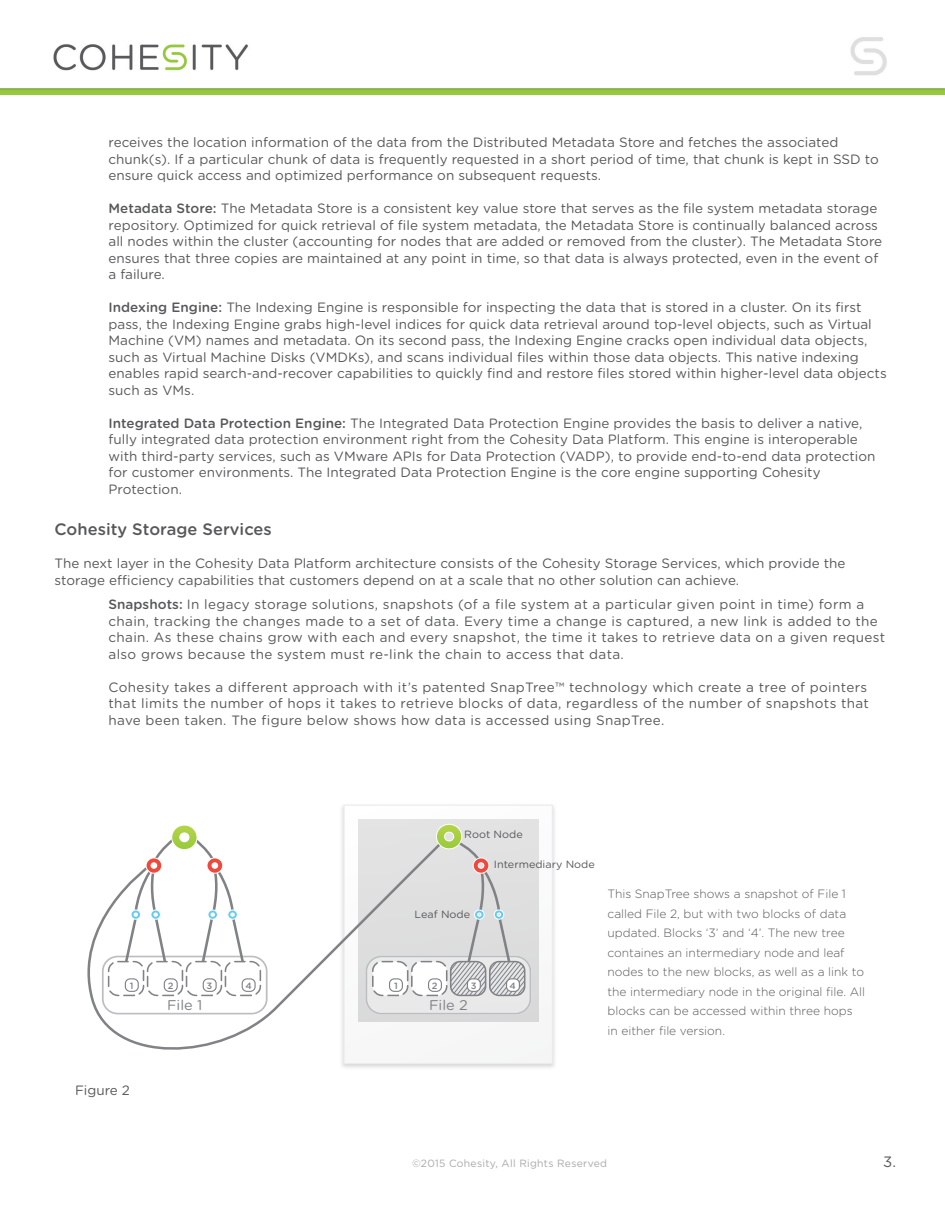
<style>
.page{position:relative;width:945px;height:1215px;background:#fff}
.page>*{position:absolute;margin:0;border:0;box-sizing:border-box;transform-origin:0 0}
.Section_Header_-_BLU{font:500 16.5px "Gotham Rounded";color:#57585a}
.t1{font:15px "Gotham Rounded";color:#57585a}
.t2{font:14.1px "Gotham Rounded";color:#808285}
.Section_Header_-_BLU-2{font:13.5px/16.5px "Gotham Rounded";color:#57585a}
.Section_Header_-_BLU-3{font:13.5px/16.5px "Gotham Rounded";letter-spacing:.025em;color:#57585a}
.t3{font:300 12px/19.5px "Gotham Rounded";color:#57585a}
.t4{font:10.5px "Gotham Rounded";color:#57585a}
.BodyTextBeforeBullet{font:10.5px "Gotham";color:#aaabaf}
.t5{font:500 9.15px "Gotham Rounded";color:#808285}
.s1{font-weight:500}
</style>
<div class="page">
<img style="left:0;top:37px;width:945px;height:58px">
<div style="left:358px;top:819px;width:193px;height:243px;background:#f6f6f7"></div>
<div style="left:344px;top:805px;width:209px;height:259px;border:1px solid #d1d2d4"></div>
<div style="left:358px;top:820px;width:180px;height:201px;background:#e1e1e2"></div>
<div style="left:367px;top:957px;width:163px;height:57px;background:#e8e9e9;border-radius:15px"></div>
<svg style="left:87px;top:839px;width:358px;height:227px"></svg>
<svg style="left:123px;top:825px;width:123px;height:140px"></svg>
<div style="left:109px;top:962px;width:35px;height:33px;background:#fff;border-radius:9px"></div>
<div style="left:108px;top:961px;width:36px;height:35px;border:2px dashed #808285;border-radius:9px"></div>
<div style="left:125px;top:978px;width:14px;height:14px;border:1px solid #808285;border-radius:5px"></div>
<div style="left:148px;top:962px;width:34px;height:33px;background:#fff;border-radius:9px"></div>
<div style="left:147px;top:961px;width:36px;height:35px;border:2px dashed #808285;border-radius:9px"></div>
<div style="left:164px;top:978px;width:14px;height:14px;border:1px solid #808285;border-radius:5px"></div>
<div style="left:187px;top:962px;width:34px;height:33px;background:#fff;border-radius:9px"></div>
<div style="left:186px;top:961px;width:36px;height:35px;border:2px dashed #808285;border-radius:9px"></div>
<div style="left:203px;top:978px;width:14px;height:14px;border:1px solid #808285;border-radius:5px"></div>
<div style="left:225px;top:962px;width:35px;height:33px;background:#fff;border-radius:9px"></div>
<div style="left:225px;top:961px;width:36px;height:35px;border:2px dashed #808285;border-radius:9px"></div>
<div style="left:242px;top:978px;width:14px;height:14px;border:1px solid #808285;border-radius:5px"></div>
<div style="left:373px;top:962px;width:35px;height:33px;background:#fff;border-radius:9px"></div>
<div style="left:372px;top:961px;width:36px;height:35px;border:2px dashed #808285;border-radius:9px"></div>
<div style="left:389px;top:978px;width:14px;height:14px;border:1px solid #808285;border-radius:5px"></div>
<div style="left:412px;top:962px;width:35px;height:33px;background:#fff;border-radius:9px"></div>
<div style="left:411px;top:961px;width:36px;height:35px;border:2px dashed #808285;border-radius:9px"></div>
<div style="left:428px;top:978px;width:14px;height:14px;border:1px solid #808285;border-radius:5px"></div>
<div style="left:366px;top:956px;width:165px;height:58px;border:2px solid #bcbdc0;border-radius:15px"></div>
<div style="left:450px;top:961px;width:36px;height:35px;border:2px solid #808285;border-radius:9px"></div>
<div style="left:489px;top:961px;width:36px;height:35px;border:2px solid #808285;border-radius:9px"></div>
<svg style="left:436px;top:824px;width:89px;height:171px"></svg>
<div style="left:507px;top:979px;width:12px;height:12px;background:#fff;border-radius:5px"></div>
<div style="left:506px;top:978px;width:14px;height:14px;border:1px solid #808285;border-radius:5px"></div>
<p class="Section_Header_-_BLU-2" style="left:109px;top:134px;width:772px">receives the location information of the data from the Distributed Metadata Store and fetches the associated chunk(s). If a particular chunk of data is frequently requested in a short period of time, that chunk is kept in SSD to ensure quick access and optimized performance on subsequent requests.</p>
<p class="Section_Header_-_BLU-2" style="left:109px;top:200px;width:775px"><span class="s1">Metadata Store:</span> The Metadata Store is a consistent key value store that serves as the file system metadata storage repository. Optimized for quick retrieval of file system metadata, the Metadata Store is continually balanced across all nodes within the cluster (accounting for nodes that are added or removed from the cluster). The Metadata Store ensures that three copies are maintained at any point in time, so that data is always protected, even in the event of a failure.</p>
<p class="Section_Header_-_BLU-2" style="left:109px;top:299px;width:780px"><span class="s1">Indexing Engine:</span> The Indexing Engine is responsible for inspecting the data that is stored in a cluster. On its first pass, the Indexing Engine grabs high-level indices for quick data retrieval around top-level objects, such as Virtual Machine (VM) names and metadata. On its second pass, the Indexing Engine cracks open individual data objects, such as Virtual Machine Disks (VMDKs), and scans individual files within those data objects. This native indexing enables rapid search-and-recover capabilities to quickly find and restore files stored within higher-level data objects such as VMs.</p>
<p class="Section_Header_-_BLU-2" style="left:109px;top:414px;width:769px"><span class="s1">Integrated Data Protection Engine:</span> The Integrated Data Protection Engine provides the basis to deliver a native, fully integrated data protection environment right from the Cohesity Data Platform. This engine is interoperable with third-party services, such as VMware APIs for Data Protection (VADP), to provide end-to-end data protection for customer environments. The Integrated Data Protection Engine is the core engine supporting Cohesity Protection.</p>
<p class="Section_Header_-_BLU" style="left:55px;top:517px;width:219px">Cohesity Storage Services</p>
<p class="Section_Header_-_BLU-2" style="left:55px;top:554px;width:793px">The next layer in the Cohesity Data Platform architecture consists of the Cohesity Storage Services, which provide the storage efficiency capabilities that customers depend on at a scale that no other solution can achieve.</p>
<p class="Section_Header_-_BLU-3" style="left:109px;top:595px;width:778px"><span class="s1">Snapshots:</span> In legacy storage solutions, snapshots (of a file system at a particular given point in time) form a chain, tracking the changes made to a set of data. Every time a change is captured, a new link is added to the chain. As these chains grow with each and every snapshot, the time it takes to retrieve data on a given request also grows because the system must re-link the chain to access that data.</p>
<p class="Section_Header_-_BLU-3" style="left:109px;top:678px;width:762px">Cohesity takes a different approach with it’s patented SnapTree™ technology which create a tree of pointers that limits the number of hops it takes to retrieve blocks of data, regardless of the number of snapshots that have been taken. The figure below shows how data is accessed using SnapTree.</p>
<p class="t4" style="left:464px;top:827px;width:60px">Root Node</p>
<p class="t4" style="left:415px;top:907px;width:57px">Leaf Node</p>
<p class="t5" style="left:130px;top:979px;width:5px">1</p>
<p class="t5" style="left:168px;top:979px;width:7px">2</p>
<p class="t5" style="left:207px;top:979px;width:7px">3</p>
<p class="t5" style="left:245px;top:979px;width:8px">4</p>
<p class="t5" style="left:394px;top:979px;width:5px">1</p>
<p class="t5" style="left:432px;top:979px;width:7px">2</p>
<p class="t2" style="left:167px;top:996px;width:37px">File 1</p>
<p class="t2" style="left:429px;top:995px;width:40px">File 2</p>
<p class="t5" style="left:471px;top:979px;width:7px">3</p>
<p class="t4" style="left:494px;top:857px;width:102px">Intermediary Node</p>
<p class="t5" style="left:509px;top:979px;width:8px">4</p>
<p class="t3" style="left:608px;top:884px;width:259px">This SnapTree shows a snapshot of File 1 called File 2, but with two blocks of data updated. Blocks ‘3’ and ‘4’. The new tree containes an intermediary node and leaf nodes to the new blocks, as well as a link to the intermediary node in the original file. All blocks can be accessed within three hops in either file version.</p>
<p class="Section_Header_-_BLU-2" style="left:75px;top:1082px;width:56px">Figure 2</p>
<p class="BodyTextBeforeBullet" style="left:412px;top:1157px;width:197px">©2015 Cohesity, All Rights Reserved</p>
<p class="t1" style="left:883px;top:1151px;width:14px">3.</p>
</div>
